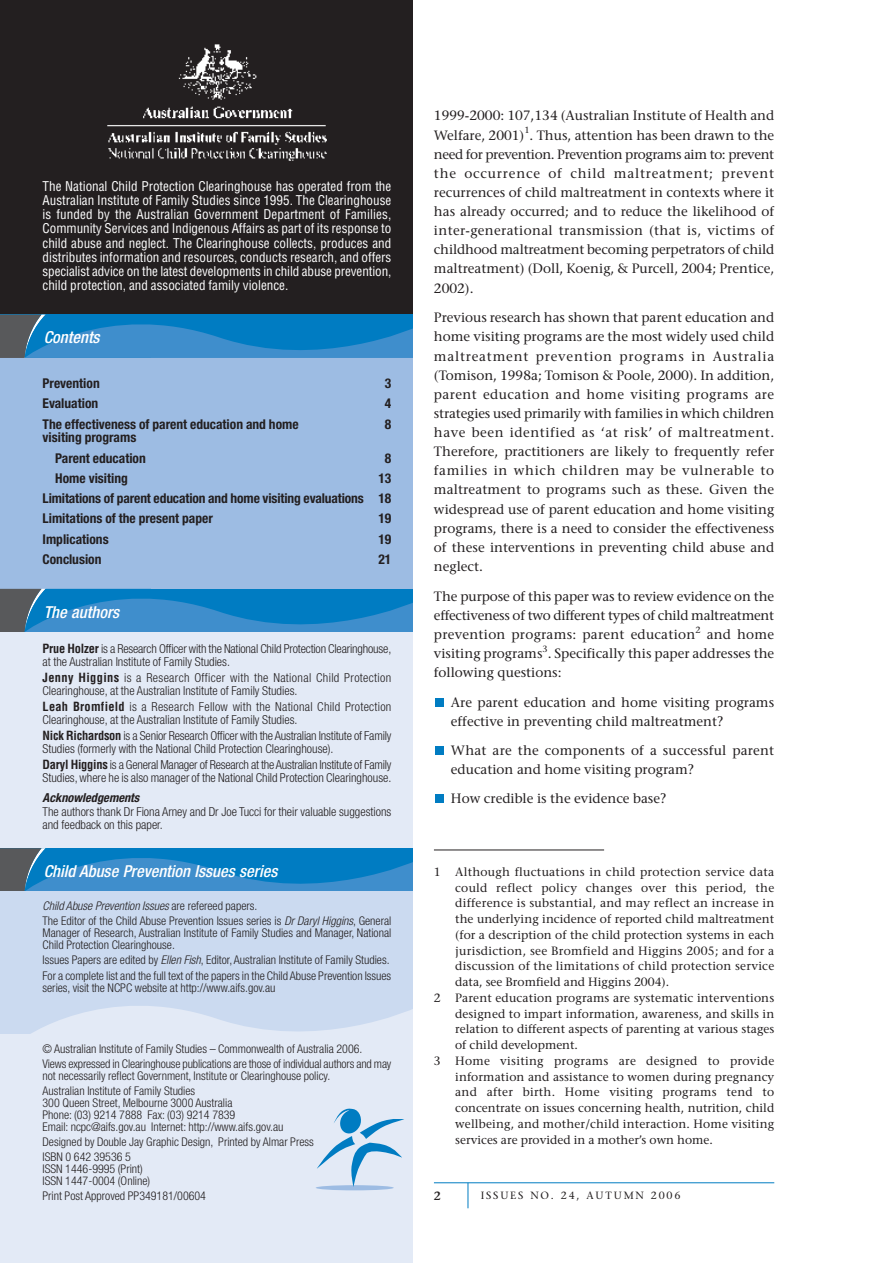
<style>
.page{position:relative;width:893px;height:1263px;background:#fff}
.page>*{position:absolute;margin:0;border:0;box-sizing:border-box;transform-origin:0 0}
.t1{font:italic 500 condensed 16.5px "Helvetica Neue";color:#fff}
.t2{font:13.5px/19.2px "Stone Serif";color:#231f20}
.t3{font:700 condensed 13.5px/20.2px "Helvetica Neue";color:#231f20}
.t4{font:condensed 13.2px/14.2px "Helvetica";color:#fff;text-align:justify}
.t5{font:300 condensed 12.3px/12.3px "Helvetica Neue";color:#231f20}
.t6{font:italic 700 condensed 12.3px "Helvetica Neue";color:#231f20}
.t7{font:300 condensed 12px/15.1px "Helvetica Neue";color:#231f20}
.t8{font:12px "Stone Serif";letter-spacing:.015em;color:#231f20}
.t9{font:600 12px "Stone Serif";color:#231f20}
.t10{font:10.5px "Stone Serif";letter-spacing:.17em;color:#231f20}
.t11{font:9px "Stone Serif";color:#231f20}
.s1{font-family:"Helvetica";font-weight:700}
.s2{font-style:italic}
</style>
<div class="page">
<div style="left:0;top:315px;width:412px;height:274px;background:#9dbce3"></div>
<hr style="left:434px;top:1183px;width:340px;height:1px;background:#007cc2">
<svg style="left:467px;top:1183px;width:1px;height:25px"></svg>
<div style="left:435px;top:794px;width:9px;height:9px;background:#007cc2"></div>
<div style="left:435px;top:746px;width:9px;height:9px;background:#007cc2"></div>
<div style="left:435px;top:698px;width:9px;height:9px;background:#007cc2"></div>
<div style="left:0;top:0;width:412px;height:315px;background:#231f20"></div>
<div style="left:0;top:589px;width:412px;height:261px;background:#e3eaf6"></div>
<svg style="left:0;top:315px;width:412px;height:42px"></svg>
<svg style="left:0;top:589px;width:412px;height:42px"></svg>
<div style="left:0;top:848px;width:412px;height:172px;background:#cbdaf0"></div>
<div style="left:0;top:1020px;width:412px;height:243px;background:#e3eaf6"></div>
<svg style="left:0;top:1006px;width:412px;height:27px"></svg>
<svg style="left:0;top:848px;width:412px;height:43px"></svg>
<div style="left:316px;top:1185px;width:77px;height:5px;background:#9dbce3;border-radius:50%"></div>
<svg style="left:317px;top:1109px;width:87px;height:78px"></svg>
<hr style="left:434px;top:850px;width:170px;height:1px;background:#231f20">
<p class="t4" style="left:43px;top:180px;width:350px">The National Child Protection Clearinghouse has operated from the Australian Institute of Family Studies since 1995. The Clearinghouse is funded by the Australian Government Department of Families, Community Services and Indigenous Affairs as part of its response to child abuse and neglect. The Clearinghouse collects, produces and distributes information and resources, conducts research, and offers specialist advice on the latest developments in child abuse prevention, child protection, and associated family violence.</p>
<p class="t1" style="left:44px;top:332px;width:57px">Contents</p>
<p class="t3" style="left:43px;top:374px;width:59px">Prevention</p>
<p class="t3" style="left:385px;top:374px;width:8px">3</p>
<p class="t3" style="left:43px;top:395px;width:57px">Evaluation</p>
<p class="t3" style="left:385px;top:395px;width:8px">4</p>
<p class="t3" style="left:43px;top:415px;width:258px">The effectiveness of parent education and home</p>
<p class="t3" style="left:385px;top:415px;width:8px">8</p>
<p class="t3" style="left:55px;top:429px;width:92px;text-indent:-13px">visiting programs<br>Parent education</p>
<p class="t3" style="left:385px;top:449px;width:8px">8</p>
<p class="t3" style="left:55px;top:469px;width:74px">Home visiting</p>
<p class="t3" style="left:43px;top:469px;width:350px;text-align:justify;text-indent:336px">13<br>Limitations of parent education and home visiting evaluations 18<br>Limitations of the present paper</p>
<p class="t3" style="left:378px;top:510px;width:14px">19</p>
<p class="t3" style="left:43px;top:530px;width:68px">Implications</p>
<p class="t3" style="left:378px;top:530px;width:14px">19</p>
<p class="t3" style="left:43px;top:550px;width:60px">Conclusion</p>
<p class="t3" style="left:378px;top:550px;width:14px">21</p>
<p class="t1" style="left:44px;top:606px;width:77px">The authors</p>
<p class="t5" style="left:43px;top:644px;width:350px"><span class="s1">Prue Holzer</span> is a Research Officer with the National Child Protection Clearinghouse, at the Australian Institute of Family Studies.</p>
<p class="t5" style="left:43px;top:673px;width:350px"><span class="s1">Jenny Higgins</span> is a Research Officer with the National Child Protection<br>Clearinghouse, at the Australian Institute of Family Studies.</p>
<p class="t5" style="left:43px;top:702px;width:350px"><span class="s1">Leah Bromfield</span> is a Research Fellow with the National Child Protection<br>Clearinghouse, at the Australian Institute of Family Studies.</p>
<p class="t5" style="left:43px;top:731px;width:350px"><span class="s1">Nick Richardson</span> is a Senior Research Officer with the Australian Institute of Family<br>Studies (formerly with the National Child Protection Clearinghouse).</p>
<p class="t5" style="left:43px;top:760px;width:350px"><span class="s1">Daryl Higgins</span> is a General Manager of Research at the Australian Institute of Family<br>Studies, where he is also manager of the National Child Protection Clearinghouse.</p>
<p class="t6" style="left:43px;top:793px;width:98px">Acknowledgements</p>
<p class="t5" style="left:43px;top:807px;width:350px">The authors thank Dr Fiona Arney and Dr Joe Tucci for their valuable suggestions and feedback on this paper.</p>
<p class="t1" style="left:44px;top:865px;width:235px">Child Abuse Prevention Issues series</p>
<p class="t7" style="left:43px;top:899px;width:350px"><span class="s2">Child Abuse Prevention Issues</span> are refereed papers.<br>The Editor of the Child Abuse Prevention Issues series is <span class="s2">Dr Daryl Higgins</span>, General</p>
<p class="t7" style="left:43px;top:928px;width:350px;line-height:12px">Manager of Research, Australian Institute of Family Studies and Manager, National<br>Child Protection Clearinghouse.</p>
<p class="t7" style="left:43px;top:954px;width:350px">Issues Papers are edited by <span class="s2">Ellen Fish</span>, Editor, Australian Institute of Family Studies.<br>For a complete list and the full text of the papers in the Child Abuse Prevention Issues</p>
<p class="t7" style="left:43px;top:981px;width:234px">series, visit the NCPC website at http://www.aifs.gov.au</p>
<p class="t7" style="left:43px;top:1042px;width:350px">© Australian Institute of Family Studies – Commonwealth of Australia 2006.<br>Views expressed in Clearinghouse publications are those of individual authors and may</p>
<p class="t7" style="left:43px;top:1069px;width:289px">not necessarily reflect Government, Institute or Clearinghouse policy.<br>Australian Institute of Family Studies</p>
<p class="t7" style="left:43px;top:1098px;width:242px;line-height:12px">300 Queen Street, Melbourne 3000 Australia<br>Phone: (03) 9214 7888 Fax: (03) 9214 7839<br>Email: ncpc@aifs.gov.au Internet: http://www.aifs.gov.au</p>
<p class="t7" style="left:43px;top:1135px;width:273px">Designed by Double Jay Graphic Design, Printed by Almar Press<br>ISBN 0 642 39536 5</p>
<p class="t7" style="left:43px;top:1164px;width:109px;line-height:12px">ISSN 1446-9995 (Print)<br>ISSN 1447-0004 (Online)</p>
<p class="t7" style="left:43px;top:1190px;width:165px">Print Post Approved PP349181/00604</p>
<p class="t2" style="left:434px;top:108px;width:342px">1999-2000: 107,134 (Australian Institute of Health and<br>Welfare, 2001) . Thus, attention has been drawn to the</p>
<p class="t11" style="left:524px;top:127px;width:7px">1</p>
<p class="t2" style="left:434px;top:146px;width:342px;text-align:justify">need for prevention. Prevention programs aim to: prevent the occurrence of child maltreatment; prevent recurrences of child maltreatment in contexts where it has already occurred; and to reduce the likelihood of inter-generational transmission (that is, victims of childhood maltreatment becoming perpetrators of child maltreatment) (Doll, Koenig, &amp; Purcell, 2004; Prentice, 2002).</p>
<p class="t2" style="left:434px;top:309px;width:342px;text-align:justify">Previous research has shown that parent education and home visiting programs are the most widely used child maltreatment prevention programs in Australia (Tomison, 1998a; Tomison &amp; Poole, 2000). In addition, parent education and home visiting programs are strategies used primarily with families in which children have been identified as ‘at risk’ of maltreatment.<br>Therefore, practitioners are likely to frequently refer families in which children may be vulnerable to maltreatment to programs such as these. Given the widespread use of parent education and home visiting programs, there is a need to consider the effectiveness of these interventions in preventing child abuse and neglect.</p>
<p class="t2" style="left:434px;top:588px;width:342px;text-align:justify">The purpose of this paper was to review evidence on the effectiveness of two different types of child maltreatment prevention programs: parent education</p>
<p class="t11" style="left:695px;top:626px;width:7px">2</p>
<p class="t2" style="left:434px;top:626px;width:342px;text-align:right">and home<br>visiting programs . Specifically this paper addresses the</p>
<p class="t11" style="left:542px;top:645px;width:7px">3</p>
<p class="t2" style="left:434px;top:664px;width:129px">following questions:</p>
<p class="t2" style="left:451px;top:694px;width:325px">Are parent education and home visiting programs effective in preventing child maltreatment?</p>
<p class="t2" style="left:451px;top:742px;width:325px">What are the components of a successful parent education and home visiting program?</p>
<p class="t2" style="left:451px;top:790px;width:217px">How credible is the evidence base?</p>
<p class="t8" style="left:434px;top:867px;width:342px">1 Although fluctuations in child protection service data</p>
<p class="t8" style="left:455px;top:883px;width:320px">could reflect policy changes over this period, the</p>
<p class="t8" style="left:455px;top:898px;width:320px">difference is substantial, and may reflect an increase in</p>
<p class="t8" style="left:455px;top:914px;width:320px">the underlying incidence of reported child maltreatment</p>
<p class="t8" style="left:455px;top:930px;width:320px">(for a description of the child protection systems in each</p>
<p class="t8" style="left:455px;top:946px;width:320px">jurisdiction, see Bromfield and Higgins 2005; and for a</p>
<p class="t8" style="left:455px;top:961px;width:320px">discussion of the limitations of child protection service</p>
<p class="t8" style="left:455px;top:977px;width:215px">data, see Bromfield and Higgins 2004).</p>
<p class="t8" style="left:434px;top:993px;width:342px">2 Parent education programs are systematic interventions</p>
<p class="t8" style="left:455px;top:1009px;width:320px">designed to impart information, awareness, and skills in</p>
<p class="t8" style="left:455px;top:1024px;width:320px">relation to different aspects of parenting at various stages</p>
<p class="t8" style="left:455px;top:1040px;width:124px">of child development.</p>
<p class="t8" style="left:434px;top:1056px;width:342px">3 Home visiting programs are designed to provide</p>
<p class="t8" style="left:455px;top:1072px;width:320px">information and assistance to women during pregnancy</p>
<p class="t8" style="left:455px;top:1087px;width:320px">and after birth. Home visiting programs tend to</p>
<p class="t8" style="left:455px;top:1103px;width:320px">concentrate on issues concerning health, nutrition, child</p>
<p class="t8" style="left:455px;top:1119px;width:320px">wellbeing, and mother/child interaction. Home visiting</p>
<p class="t8" style="left:455px;top:1135px;width:259px">services are provided in a mother’s own home.</p>
<p class="t9" style="left:434px;top:1191px;width:9px">2</p>
<p class="t10" style="left:480px;top:1191px;width:201px">ISSUES NO. 24, AUTUMN 2006</p>
</div>
